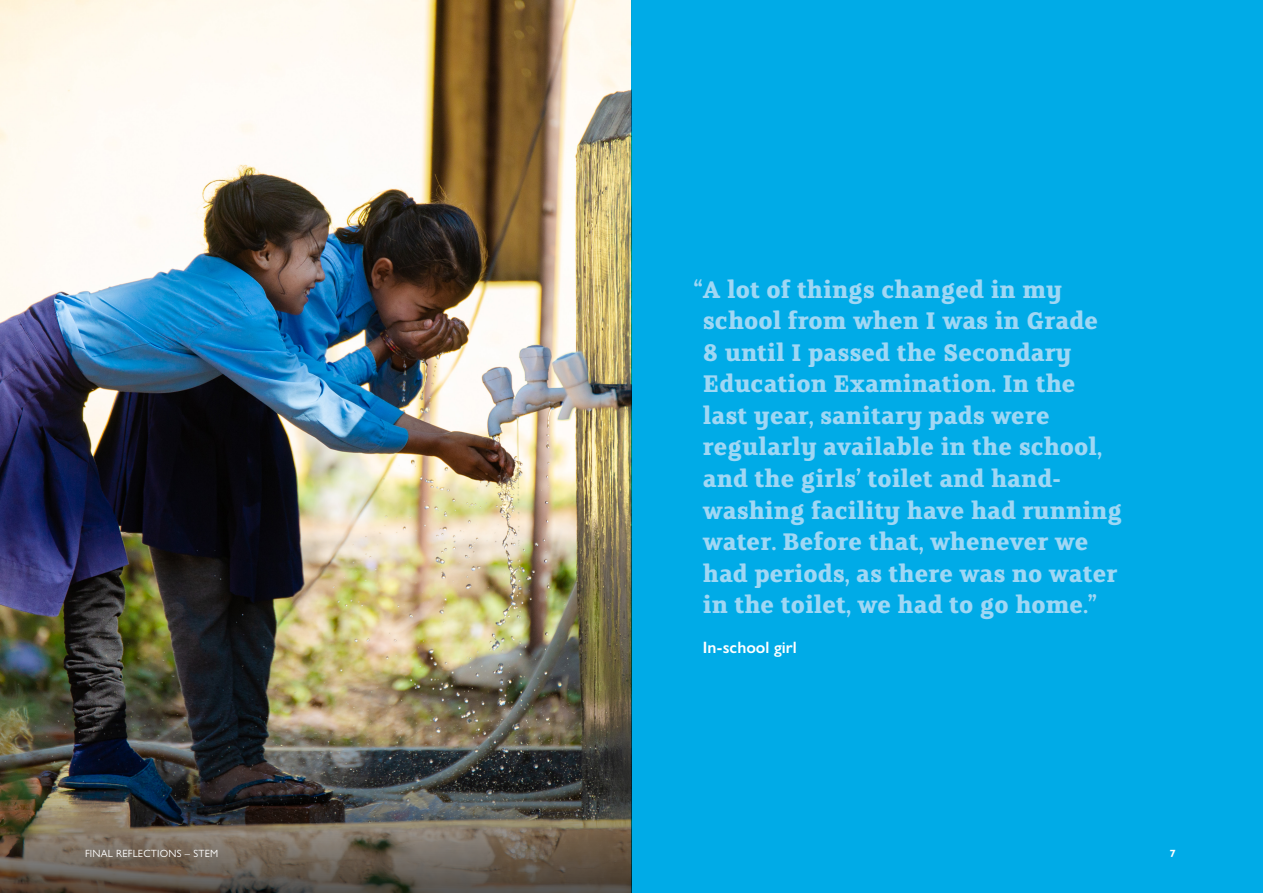
<style>
.page{position:relative;width:1263px;height:893px;background:#fff}
.page>*{position:absolute;margin:0;border:0;box-sizing:border-box;transform-origin:0 0}
.large_quote_IFC{font:700 27px/31.5px "FS Clerkenwell";color:#9fd7f4}
.sign_off_large_quote{font:600 16.5px "Gill Sans Nova";color:#fff}
.h2{font:10.5px "Gill Sans Nova";letter-spacing:.015em;color:#fff}
.h2-2{font:700 10.5px "Gill Sans Nova";color:#fff}
</style>
<div class="page">
<img style="left:0;top:0;width:631px;height:893px">
<div style="left:631px;top:0;width:632px;height:893px;background:#00abe7"></div>
<p class="large_quote_IFC" style="left:703px;top:275px;width:421px;text-indent:-9px">“A lot of things changed in my school from when I was in Grade<br>8 until I passed the Secondary<br>Education Examination. In the last year, sanitary pads were regularly available in the school, and the girls’ toilet and hand&shy;washing facility have had running water. Before that, whenever we had periods, as there was no water in the toilet, we had to go home.”</p>
<p class="sign_off_large_quote" style="left:703px;top:637px;width:95px">In-school girl</p>
<p class="h2" style="left:85px;top:847px;width:135px">FINAL REFLECTIONS – STEM</p>
<p class="h2-2" style="left:1170px;top:847px;width:7px">7</p>
</div>
